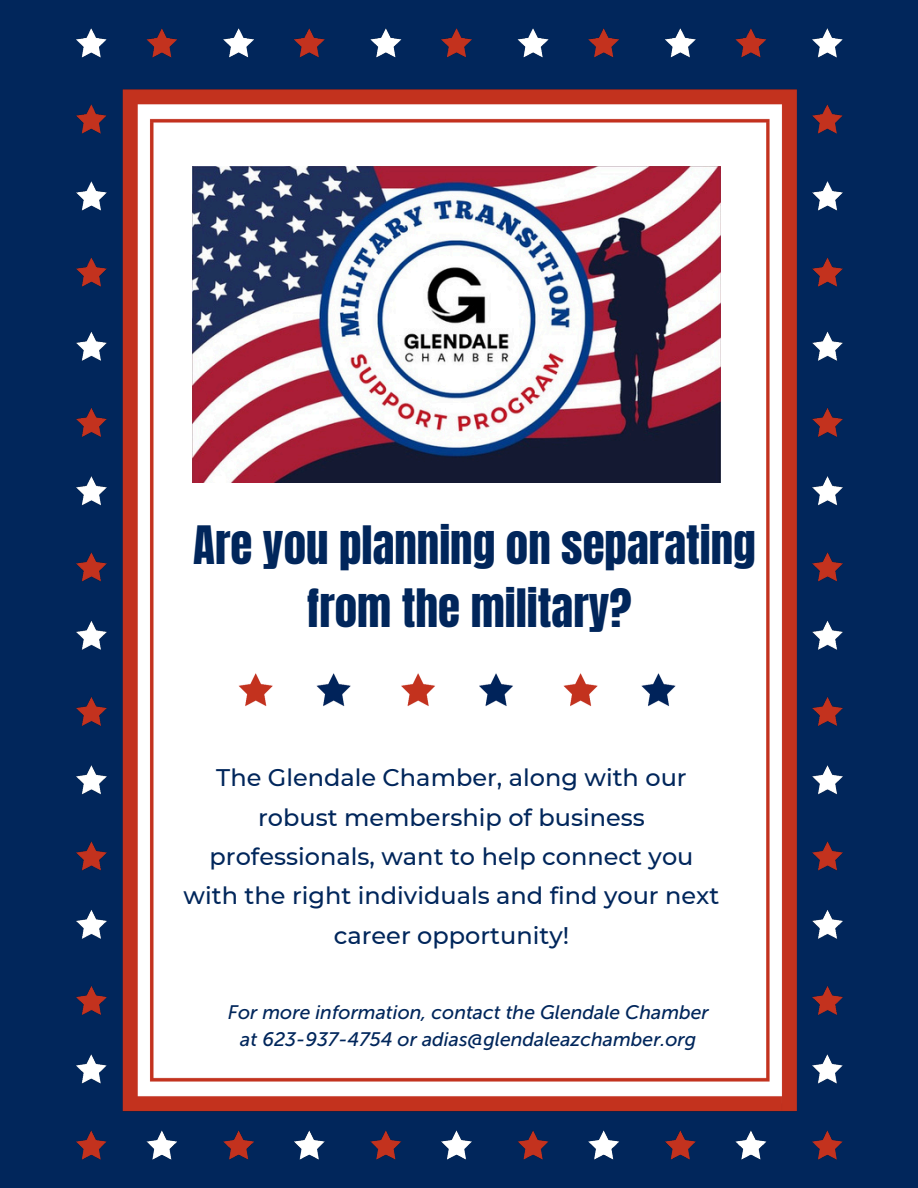
<style>
.page{position:relative;width:918px;height:1188px;background:#01265b}
.page>*{position:absolute;margin:0;border:0;box-sizing:border-box;transform-origin:0 0}
.t1{font:45px/63px "Anton";color:#01265b;text-align:center}
.t2{font:500 24px/39.3px "Montserrat";color:#01265b;text-align:center}
.t3{font:italic 19.5px/27px "Museo Sans 500";color:#01265b;text-align:center}
</style>
<div class="page">
<img style="left:76px;top:28px;width:767px;height:1132px">
<img style="left:193px;top:166px;width:528px;height:316px">
<h2 class="t1" style="left:193px;top:514px;width:564px">Are you planning on separating from the military?</h2>
<h1 class="t2" style="left:184px;top:758px;width:537px">The Glendale Chamber, along with our robust membership of business professionals, want to help connect you with the right individuals and find your next career opportunity!</h1>
<p class="t3" style="left:228px;top:999px;width:482px">For more information, contact the Glendale Chamber at 623-937-4754 or adias@glendaleazchamber.org</p>
</div>
